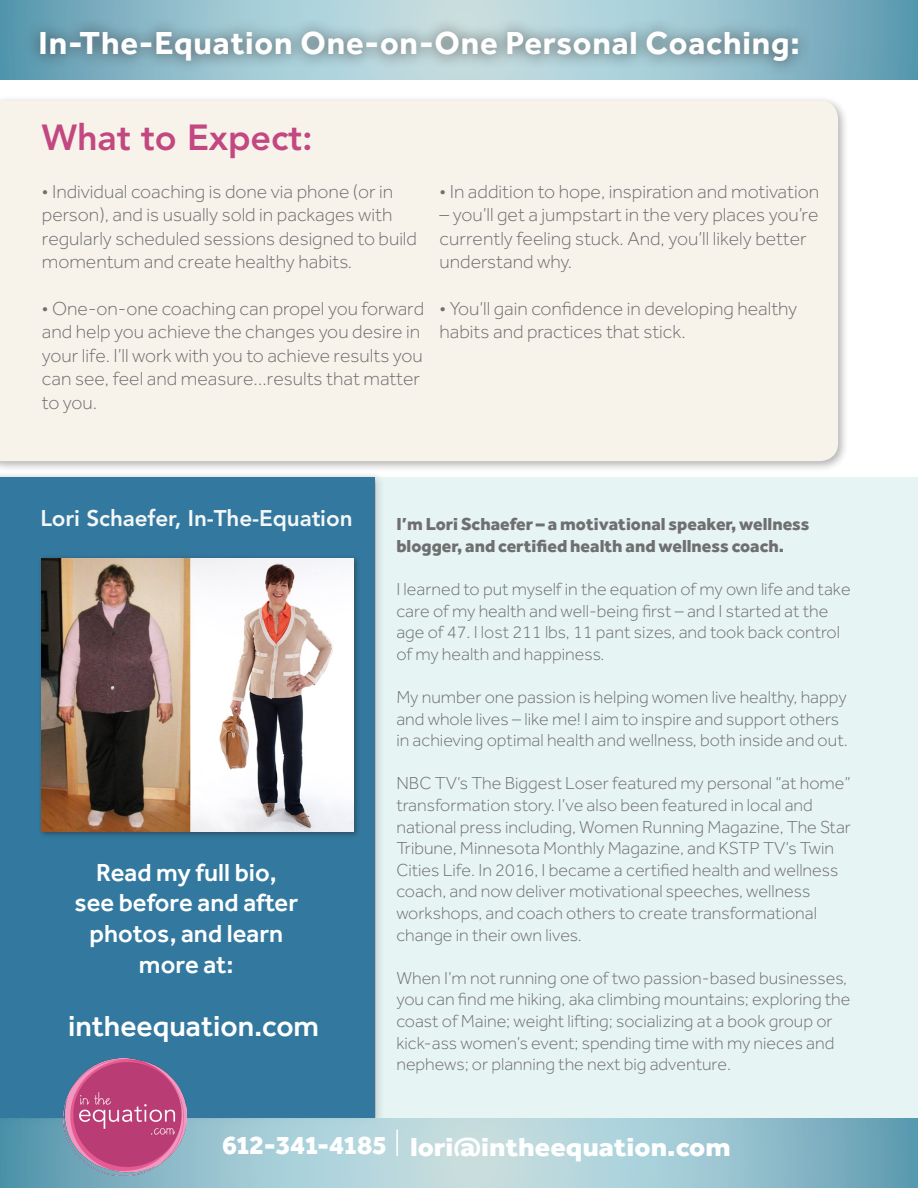
<style>
.page{position:relative;width:918px;height:1188px;background:#fff}
.page>*{position:absolute;margin:0;border:0;box-sizing:border-box;transform-origin:0 0}
.t1{font:800 36px "Avenir LT Std";letter-spacing:-.005em;color:#c34780}
.t2{font:700 33px "Effra";letter-spacing:.025em;color:#fff}
.t3{font:500 30px "Effra";color:#fff}
.t4{font:800 27px "Effra";color:#fff;scale:1.07 1}
.t5{font:800 27px "Effra";color:#fff}
.t6{font:500 25.5px/30.6px "Effra";color:#fff;text-align:center}
.t7{font:800 22.5px "Avenir LT Std";letter-spacing:-.005em;color:#f5f7f7}
.t8{font:300 19.5px/23.4px "Effra";color:#6f6f70}
.t9{font:300 18px/21.6px "Effra";color:#6f6f70}
.t10{font:800 18px/21.6px "Effra";color:#6f6f70}
</style>
<div class="page">
<div style="left:0;top:477px;width:375px;height:642px;background:#33799f"></div>
<div style="left:376px;top:477px;width:542px;height:711px;background:#e7f4f4"></div>
<div style="left:0;top:95px;width:849px;height:377px;background:#231f20;opacity:.5"></div>
<div style="left:0;top:100px;width:838px;height:361px;background:#f7f3eb"></div>
<svg style="left:0;top:0;width:918px;height:79px;background:#8ab8c7"></svg>
<div style="left:26px;top:17px;width:787px;height:59px;background:#231f20;opacity:.7"></div>
<div style="left:37px;top:555px;width:324px;height:284px;background:#231f20;opacity:.5"></div>
<img style="left:41px;top:558px;width:312px;height:273px">
<svg style="left:0;top:1119px;width:918px;height:69px;background:#9cc4cf"></svg>
<hr style="left:396px;top:1130px;width:2px;height:26px;background:#fff">
<img style="left:64px;top:1059px;width:122px;height:116px">
<p class="t2" style="left:39px;top:23px;width:763px">In-The-Equation One-on-One Personal Coaching:</p>
<p class="t1" style="left:42px;top:116px;width:272px">What to Expect:</p>
<p class="t8" style="left:42px;top:180px;width:377px">• Individual coaching is done via phone (or in person), and is usually sold in packages with regularly scheduled sessions designed to build momentum and create healthy habits.</p>
<p class="t8" style="left:42px;top:297px;width:384px">• One-on-one coaching can propel you forward and help you achieve the changes you desire in your life. I’ll work with you to achieve results you can see, feel and measure…results that matter to you.</p>
<p class="t8" style="left:440px;top:180px;width:381px">• In addition to hope, inspiration and motivation</p>
<p class="t8" style="left:440px;top:203px;width:380px">– you’ll get a jumpstart in the very places you’re currently feeling stuck. And, you’ll likely better understand why.</p>
<p class="t8" style="left:440px;top:297px;width:359px">• You’ll gain confidence in developing healthy habits and practices that stick.</p>
<p class="t7" style="left:40px;top:505px;width:314px">Lori Schaefer, In-The-Equation</p>
<p class="t10" style="left:396px;top:513px;width:415px">I’m Lori Schaefer – a motivational speaker, wellness blogger, and certified health and wellness coach.</p>
<p class="t9" style="left:396px;top:578px;width:456px">I learned to put myself in the equation of my own life and take care of my health and well-being first – and I started at the age of 47. I lost 211 lbs, 11 pant sizes, and took back control of my health and happiness.</p>
<p class="t9" style="left:396px;top:686px;width:453px">My number one passion is helping women live healthy, happy and whole lives – like me! I aim to inspire and support others in achieving optimal health and wellness, both inside and out.</p>
<p class="t9" style="left:396px;top:773px;width:456px">NBC TV’s The Biggest Loser featured my personal “at home” transformation story. I’ve also been featured in local and national press including, Women Running Magazine, The Star Tribune, Minnesota Monthly Magazine, and KSTP TV’s Twin Cities Life. In 2016, I became a certified health and wellness coach, and now deliver motivational speeches, wellness workshops, and coach others to create transformational change in their own lives.</p>
<p class="t9" style="left:396px;top:967px;width:456px">When I’m not running one of two passion-based businesses, you can find me hiking, aka climbing mountains; exploring the coast of Maine; weight lifting; socializing at a book group or kick-ass women’s event; spending time with my nieces and nephews; or planning the next big adventure.</p>
<p class="t6" style="left:75px;top:857px;width:225px">Read my full bio, see before and after photos, and learn more at:</p>
<p class="t3" style="left:68px;top:1008px;width:253px">intheequation.com</p>
<p class="t5" style="left:222px;top:1129px;width:166px">612-341-4185</p>
<p class="t4" style="left:410px;top:1130px;width:301px">lori@intheequation.com</p>
</div>
